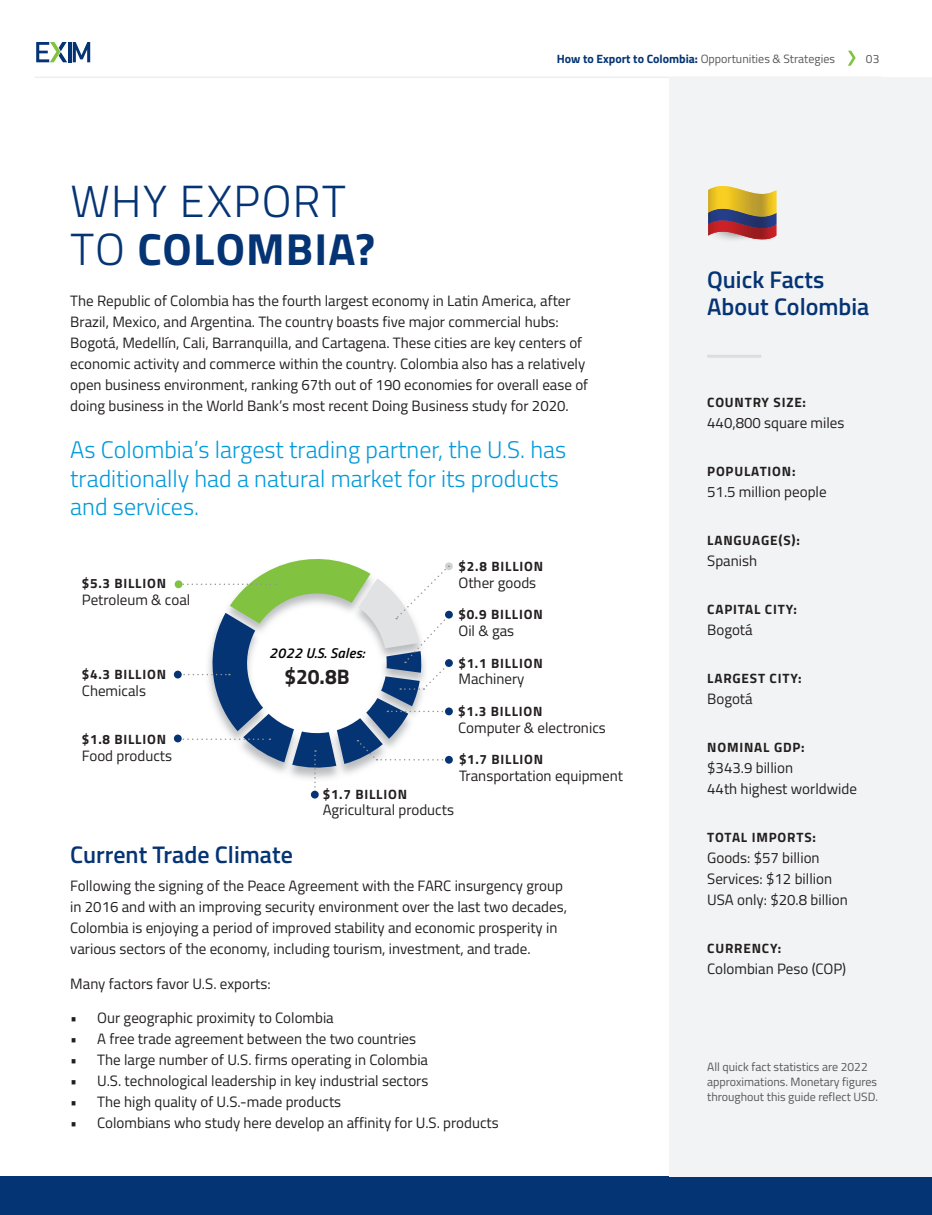
<style>
.page{position:relative;width:932px;height:1215px;background:#fff}
.page>*{position:absolute;margin:0;border:0;box-sizing:border-box;transform-origin:0 0}
.t1{font:300 45px/48px "Titillium Web";letter-spacing:.035em;color:#053474}
.t2{font:300 24px/28.5px "Titillium Web";color:#009ada}
.t3{font:600 24px/27px "Titillium Web";color:#053474}
.t4{font:700 21px "Titillium Web";color:#231f20}
.t5{font:15px/21px "Titillium Web";color:#231f20}
.t6{font:italic 600 14.25px "Titillium Web";letter-spacing:.02em;color:#000}
.t7{font:700 13.5px "Titillium Web";letter-spacing:.06em;color:#231f20}
.t8{font:12px/15px "Titillium Web";color:#57585a}
.s1{font-weight:700;color:#053474}
.s2{font-weight:700}
.s3{font-style:inherit}
</style>
<div class="page">
<svg style="left:848px;top:51px;width:7px;height:15px"></svg>
<svg style="left:35px;top:77px;width:635px;height:1px"></svg>
<hr style="left:68px;top:42px;width:3px;height:20px;background:#053474">
<svg style="left:73px;top:42px;width:17px;height:20px"></svg>
<svg style="left:36px;top:42px;width:31px;height:20px"></svg>
<div style="left:0;top:1177px;width:932px;height:38px;background:#053474"></div>
<div style="left:445px;top:707px;width:8px;height:8px;background:#053474;border-radius:50%"></div>
<svg style="left:445px;top:659px;width:8px;height:8px"></svg>
<div style="left:445px;top:611px;width:8px;height:8px;background:#053474;border-radius:50%"></div>
<svg style="left:445px;top:756px;width:8px;height:8px"></svg>
<div style="left:445px;top:562px;width:8px;height:8px;background:#d1d2d4;border-radius:50%"></div>
<div style="left:175px;top:580px;width:7px;height:8px;background:#81c340;border-radius:50%"></div>
<div style="left:311px;top:791px;width:8px;height:8px;background:#053474;border-radius:50%"></div>
<div style="left:174px;top:671px;width:8px;height:8px;background:#053474;border-radius:50%"></div>
<div style="left:174px;top:735px;width:8px;height:7px;background:#053474;border-radius:50%"></div>
<svg style="left:179px;top:559px;width:271px;height:236px"></svg>
<div style="left:670px;top:77px;width:262px;height:1100px;background:#f2f3f4"></div>
<hr style="left:707px;top:355px;width:54px;height:3px;background:#dcdddf">
<svg style="left:726px;top:190px;width:51px;height:50px"></svg>
<img style="left:708px;top:186px;width:67px;height:23px">
<img style="left:708px;top:228px;width:67px;height:11px">
<img style="left:708px;top:209px;width:67px;height:19px">
<p class="t8" style="left:557px;top:50px;width:280px"><span class="s1">How to Export to Colombia:</span> Opportunities &amp; Strategies</p>
<p class="t8" style="left:866px;top:50px;width:15px">03</p>
<h1 class="t1" style="left:70px;top:175px;width:306px">WHY EXPORT<br>TO <span class="s2">COLOMBIA?</span></h1>
<p class="t5" style="left:70px;top:289px;width:519px">The Republic of Colombia has the fourth largest economy in Latin America, after Brazil, Mexico, and Argentina. The country boasts five major commercial hubs:<br>Bogotá, Medellín, Cali, Barranquilla, and Cartagena. These cities are key centers of economic activity and commerce within the country. Colombia also has a relatively open business environment, ranking 67th out of 190 economies for overall ease of doing business in the World Bank’s most recent Doing Business study for 2020.</p>
<h2 class="t2" style="left:70px;top:434px;width:497px">As Colombia’s largest trading partner, the U.S. has traditionally had a natural market for its products and services.</h2>
<p class="t7" style="left:82px;top:573px;width:86px">$5.3 BILLION</p>
<p class="t5" style="left:82px;top:588px;width:110px">Petroleum &amp; coal</p>
<p class="t7" style="left:82px;top:664px;width:86px">$4.3 BILLION</p>
<p class="t5" style="left:82px;top:679px;width:66px">Chemicals</p>
<p class="t7" style="left:82px;top:729px;width:86px">$1.8 BILLION</p>
<p class="t5" style="left:82px;top:744px;width:92px">Food products</p>
<p class="t7" style="left:458px;top:556px;width:86px">$<span class="s3">2.8</span> BILLION</p>
<p class="t5" style="left:458px;top:571px;width:79px">Other goods</p>
<p class="t6" style="left:269px;top:642px;width:97px">2022 U.S. Sales:</p>
<h3 class="t4" style="left:284px;top:661px;width:67px">$20.8B</h3>
<p class="t7" style="left:458px;top:604px;width:86px">$0.9 BILLION</p>
<p class="t5" style="left:458px;top:619px;width:57px">Oil &amp; gas</p>
<p class="t7" style="left:458px;top:652px;width:86px">$1.1 BILLION</p>
<p class="t5" style="left:458px;top:668px;width:68px">Machinery</p>
<p class="t7" style="left:458px;top:701px;width:86px">$1.3 BILLION</p>
<p class="t5" style="left:458px;top:716px;width:149px">Computer &amp; electronics</p>
<p class="t7" style="left:459px;top:749px;width:86px">$1.7 BILLION</p>
<p class="t5" style="left:459px;top:764px;width:165px">Transportation equipment</p>
<p class="t7" style="left:323px;top:784px;width:86px">$1.7 BILLION</p>
<p class="t5" style="left:323px;top:799px;width:133px">Agricultural products</p>
<h2 class="t3" style="left:70px;top:840px;width:224px">Current Trade Climate</h2>
<p class="t5" style="left:70px;top:875px;width:498px">Following the signing of the Peace Agreement with the FARC insurgency group in 2016 and with an improving security environment over the last two decades, Colombia is enjoying a period of improved stability and economic prosperity in various sectors of the economy, including tourism, investment, and trade.</p>
<p class="t5" style="left:70px;top:972px;width:202px">Many factors favor U.S. exports:</p>
<p class="t5" style="left:70px;top:1007px;width:265px">• Our geographic proximity to Colombia</p>
<p class="t5" style="left:70px;top:1028px;width:347px">• A free trade agreement between the two countries</p>
<p class="t5" style="left:70px;top:1049px;width:359px">• The large number of U.S. firms operating in Colombia</p>
<p class="t5" style="left:70px;top:1070px;width:360px">• U.S. technological leadership in key industrial sectors</p>
<p class="t5" style="left:70px;top:1091px;width:272px">• The high quality of U.S.-made products</p>
<p class="t5" style="left:70px;top:1112px;width:430px">• Colombians who study here develop an affinity for U.S. products</p>
<h2 class="t3" style="left:707px;top:265px;width:164px">Quick Facts<br>About Colombia</h2>
<p class="t7" style="left:707px;top:392px;width:100px">COUNTRY SIZE:</p>
<p class="t5" style="left:707px;top:412px;width:139px">440,800 square miles</p>
<p class="t7" style="left:707px;top:461px;width:90px">POPULATION:</p>
<p class="t5" style="left:707px;top:481px;width:121px">51.5 million people</p>
<p class="t7" style="left:707px;top:530px;width:94px">LANGUAGE(S):</p>
<p class="t5" style="left:707px;top:550px;width:51px">Spanish</p>
<p class="t7" style="left:707px;top:599px;width:91px">CAPITAL CITY:</p>
<p class="t5" style="left:707px;top:619px;width:47px">Bogotá</p>
<p class="t7" style="left:707px;top:668px;width:96px">LARGEST CITY:</p>
<p class="t5" style="left:707px;top:688px;width:47px">Bogotá</p>
<p class="t7" style="left:707px;top:737px;width:99px">NOMINAL GDP:</p>
<p class="t5" style="left:707px;top:757px;width:151px">$343.9 billion<br>44th highest worldwide</p>
<p class="t7" style="left:707px;top:827px;width:110px">TOTAL IMPORTS:</p>
<p class="t5" style="left:707px;top:847px;width:142px">Goods: $57 billion<br>Services: $12 billion<br>USA only: $20.8 billion</p>
<p class="t7" style="left:707px;top:938px;width:75px">CURRENCY:</p>
<p class="t5" style="left:707px;top:958px;width:140px">Colombian Peso (COP)</p>
<p class="t8" style="left:707px;top:1059px;width:172px">All quick fact statistics are 2022 approximations. Monetary figures throughout this guide reflect USD.</p>
</div>
